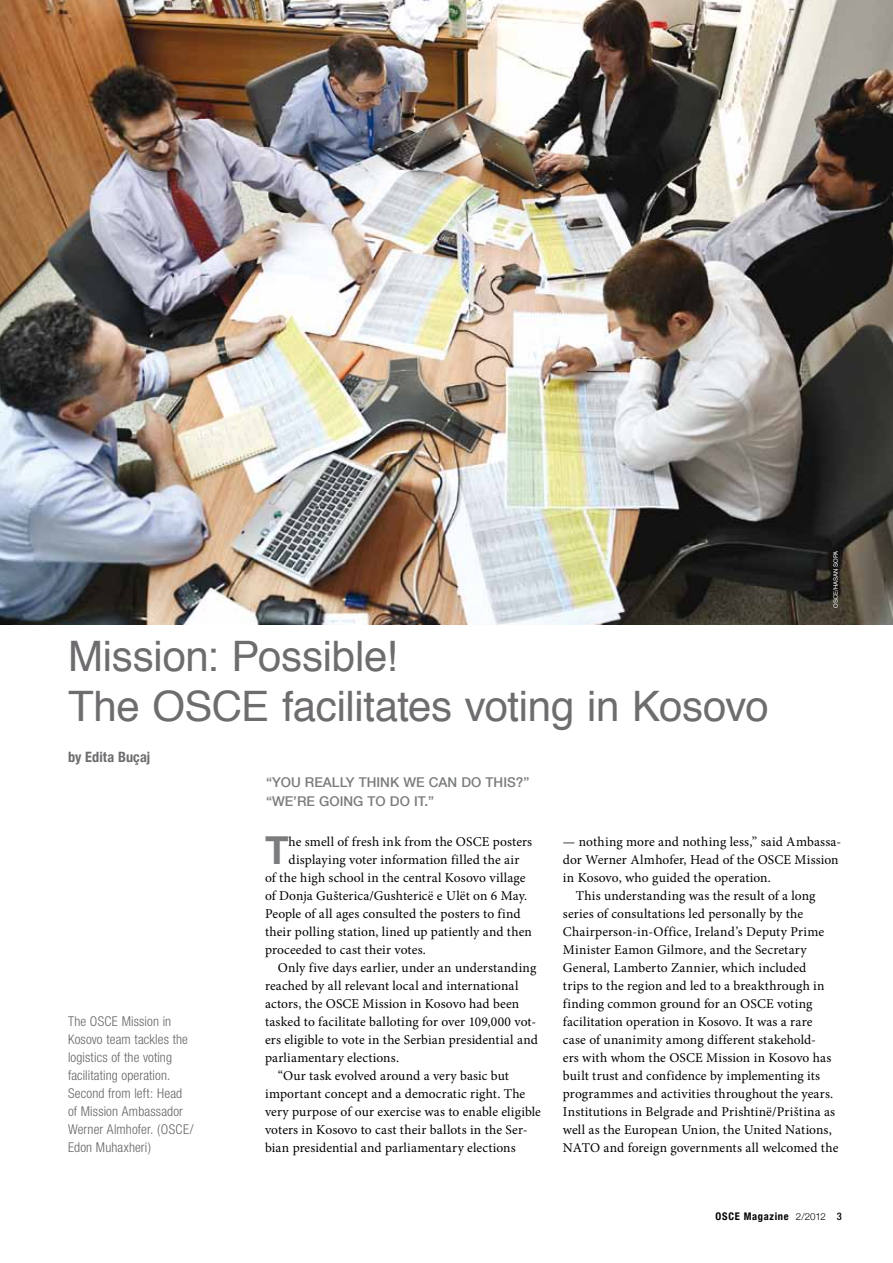
<style>
.page{position:relative;width:893px;height:1263px;background:#fff}
.page>*{position:absolute;margin:0;border:0;box-sizing:border-box;transform-origin:0 0}
.t1{font:42px/50.4px "Helvetica";letter-spacing:-.01em;color:#6f6c70}
.t2{font:700 38.55px "Helvetica Infant";color:#7b7c7e}
.t3{font:700 condensed 14.25px "Helvetica Neue";letter-spacing:.01em;color:#6f6c70}
.t4{font:13.5px "Minion Pro";letter-spacing:.01em;color:#000}
.t5{font:300 condensed 13.5px/18px "Helvetica Neue";letter-spacing:.01em;color:#646567}
.t6{font:500 13.5px "Helvetica Neue";color:#7b7c7e}
.t7{font:700 condensed 10.5px "Helvetica Neue";letter-spacing:.07em;color:#000}
.t8{font:6px "Helvetica";color:#fff}
.s1{font-weight:300;font-stretch:normal;font-size:9.75px}
.s2{font-weight:500}
</style>
<div class="page">
<img style="left:0;top:0;width:893px;height:625px">
<h1 class="t1" style="left:68px;top:632px;width:702px">Mission: Possible!<br>The OSCE facilitates voting in Kosovo</h1>
<p class="t3" style="left:68px;top:748px;width:84px">by Edita Buçaj</p>
<p class="t6" style="left:266px;top:774px;width:49px">“YOU REALLY</p>
<p class="t6" style="left:359px;top:774px;width:81px">THINK WE CAN</p>
<p class="t6" style="left:461px;top:774px;width:69px">DO THIS?”</p>
<p class="t6" style="left:266px;top:793px;width:63px">“WE’RE GOING</p>
<p class="t6" style="left:368px;top:793px;width:68px">TO DO IT.”</p>
<p class="t8" style="left:831px;top:608px;width:59px;rotate:-90deg">OSCE/Hasan Sopa</p>
<p class="t5" style="left:68px;top:1012px;width:127px">The OSCE Mission in<br>Kosovo team tackles the logistics of the voting facilitating operation.<br>Second from left: Head of Mission Ambassador<br>Werner Almhofer. (OSCE/<br>Edon Muhaxheri)</p>
<h2 class="t2" style="left:265px;top:827px;width:25px">T</h2>
<p class="t4" style="left:289px;top:833px;width:245px">he smell of fresh ink from the OSCE posters</p>
<p class="t4" style="left:289px;top:851px;width:232px">displaying voter information filled the air</p>
<p class="t4" style="left:265px;top:869px;width:262px">of the high school in the central Kosovo village</p>
<p class="t4" style="left:265px;top:887px;width:264px">of Donja Gušterica/Gushtericë e Ulët on 6 May.</p>
<p class="t4" style="left:265px;top:905px;width:257px">People of all ages consulted the posters to find</p>
<p class="t4" style="left:265px;top:923px;width:268px">their polling station, lined up patiently and then</p>
<p class="t4" style="left:265px;top:941px;width:162px">proceeded to cast their votes.</p>
<p class="t4" style="left:278px;top:959px;width:260px">Only five days earlier, under an understanding</p>
<p class="t4" style="left:265px;top:977px;width:255px">reached by all relevant local and international</p>
<p class="t4" style="left:265px;top:995px;width:256px">actors, the OSCE Mission in Kosovo had been</p>
<p class="t4" style="left:265px;top:1013px;width:273px">tasked to facilitate balloting for over 109,000 vot-</p>
<p class="t4" style="left:265px;top:1031px;width:274px">ers eligible to vote in the Serbian presidential and</p>
<p class="t4" style="left:265px;top:1049px;width:136px">parliamentary elections.</p>
<p class="t4" style="left:278px;top:1067px;width:233px">“Our task evolved around a very basic but</p>
<p class="t4" style="left:265px;top:1085px;width:262px">important concept and a democratic right. The</p>
<p class="t4" style="left:265px;top:1103px;width:277px">very purpose of our exercise was to enable eligible</p>
<p class="t4" style="left:265px;top:1121px;width:264px">voters in Kosovo to cast their ballots in the Ser-</p>
<p class="t4" style="left:265px;top:1139px;width:252px">bian presidential and parliamentary elections</p>
<p class="t4" style="left:563px;top:833px;width:280px">— nothing more and nothing less,” said Ambassa-</p>
<p class="t4" style="left:563px;top:851px;width:277px">dor Werner Almhofer, Head of the OSCE Mission</p>
<p class="t4" style="left:563px;top:869px;width:209px">in Kosovo, who guided the operation.</p>
<p class="t4" style="left:576px;top:887px;width:241px">This understanding was the result of a long</p>
<p class="t4" style="left:563px;top:905px;width:242px">series of consultations led personally by the</p>
<p class="t4" style="left:563px;top:923px;width:263px">Chairperson-in-Office, Ireland’s Deputy Prime</p>
<p class="t4" style="left:563px;top:941px;width:245px">Minister Eamon Gilmore, and the Secretary</p>
<p class="t4" style="left:563px;top:959px;width:245px">General, Lamberto Zannier, which included</p>
<p class="t4" style="left:563px;top:977px;width:263px">trips to the region and led to a breakthrough in</p>
<p class="t4" style="left:563px;top:995px;width:251px">finding common ground for an OSCE voting</p>
<p class="t4" style="left:563px;top:1013px;width:251px">facilitation operation in Kosovo. It was a rare</p>
<p class="t4" style="left:563px;top:1031px;width:255px">case of unanimity among different stakehold-</p>
<p class="t4" style="left:563px;top:1049px;width:270px">ers with whom the OSCE Mission in Kosovo has</p>
<p class="t4" style="left:563px;top:1067px;width:259px">built trust and confidence by implementing its</p>
<p class="t4" style="left:563px;top:1085px;width:272px">programmes and activities throughout the years.</p>
<p class="t4" style="left:563px;top:1103px;width:274px">Institutions in Belgrade and Prishtinë/Priština as</p>
<p class="t4" style="left:563px;top:1120px;width:270px">well as the European Union, the United Nations,</p>
<p class="t4" style="left:563px;top:1138px;width:277px">NATO and foreign governments all welcomed the</p>
<p class="t7" style="left:716px;top:1210px;width:128px">OSCE Magazine <span class="s1">2/2012</span> <span class="s2">3</span></p>
</div>
